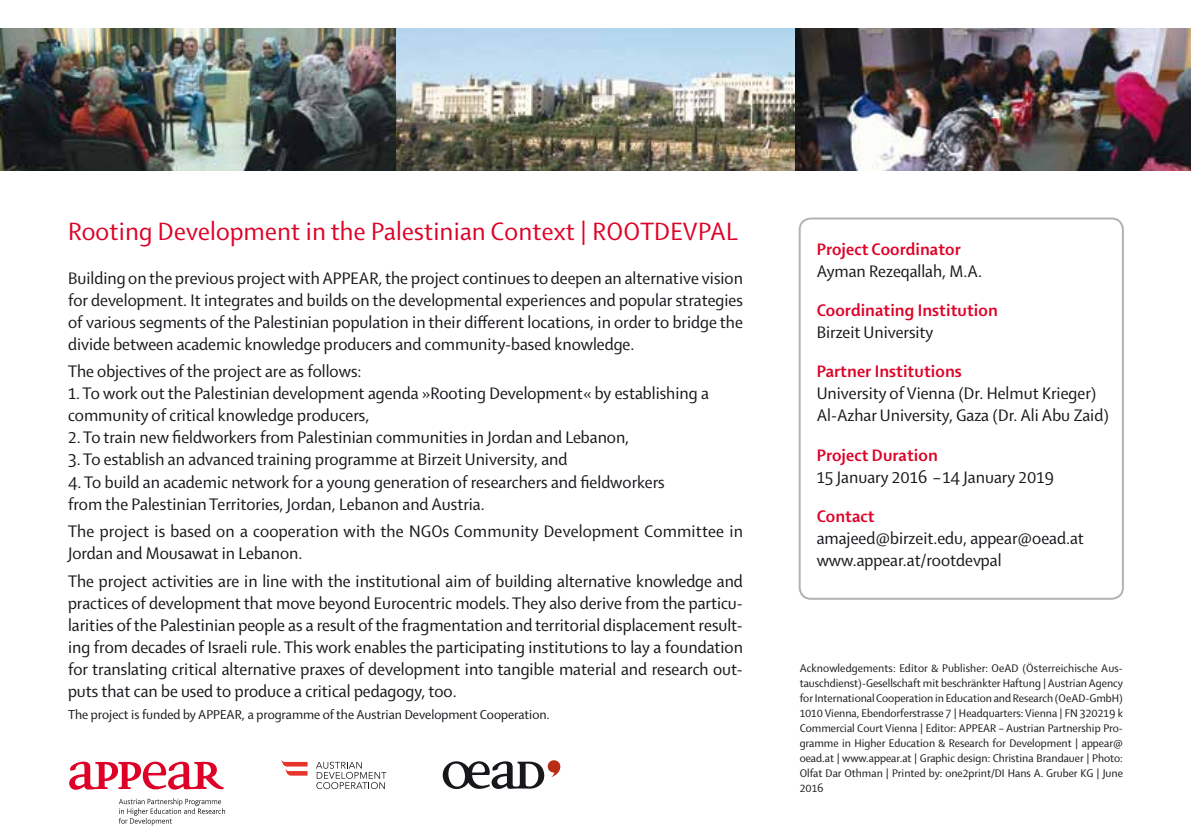
<style>
.page{position:relative;width:1191px;height:840px;background:#fff}
.page>*{position:absolute;margin:0;border:0;box-sizing:border-box;transform-origin:0 0}
.t1{font:27px "Shaker 2";letter-spacing:.005em;color:#dd0328}
.t2{font:18px/22px "Shaker 2";color:#1a171c}
.t3{font:700 18px "Shaker 2";letter-spacing:.005em;color:#dd0328}
.t4{font:14px "Shaker 2";color:#1a171c}
.t5{font:12px/15px "Shaker 2";color:#1a171c;text-align:justify}
</style>
<div class="page">
<div style="left:798px;top:217px;width:326px;height:382px;border:2px solid #b1b3b4;border-radius:11px"></div>
<img style="left:0;top:28px;width:1191px;height:142px">
<svg style="left:69px;top:761px;width:156px;height:64px"></svg>
<svg style="left:316px;top:761px;width:70px;height:27px"></svg>
<svg style="left:281px;top:760px;width:26px;height:15px"></svg>
<svg style="left:443px;top:760px;width:117px;height:28px"></svg>
<h1 class="t1" style="left:68px;top:213px;width:671px">Rooting Development in the Palestinian Context | ROOTDEVPAL</h1>
<p class="t2" style="left:68px;top:266px;width:676px;text-align:justify">Building on the previous project with APPEAR, the project continues to deepen an alternative vision for development. It integrates and builds on the developmental experiences and popular strategies of various segments of the Palestinian population in their different locations, in order to bridge the divide between academic knowledge producers and community-based knowledge.</p>
<p class="t2" style="left:68px;top:359px;width:295px">The objectives of the project are as follows:</p>
<p class="t2" style="left:68px;top:381px;width:642px">1. To work out the Palestinian development agenda »Rooting Development« by establishing a community of critical knowledge producers,</p>
<p class="t2" style="left:68px;top:425px;width:562px">2. To train new fieldworkers from Palestinian communities in Jordan and Lebanon,</p>
<p class="t2" style="left:68px;top:447px;width:501px">3. To establish an advanced training programme at Birzeit University, and</p>
<p class="t2" style="left:68px;top:469px;width:598px">4. To build an academic network for a young generation of researchers and fieldworkers from the Palestinian Territories, Jordan, Lebanon and Austria.</p>
<p class="t2" style="left:68px;top:519px;width:676px">The project is based on a cooperation with the NGOs Community Development Committee in<br>Jordan and Mousawat in Lebanon.</p>
<p class="t2" style="left:68px;top:569px;width:676px;text-align:justify">The project activities are in line with the institutional aim of building alternative knowledge and practices of development that move beyond Eurocentric models. They also derive from the particu&shy;larities of the Palestinian people as a result of the fragmentation and territorial displacement result&shy;ing from decades of Israeli rule. This work enables the participating institutions to lay a foundation for translating critical alternative praxes of development into tangible material and research out&shy;puts that can be used to produce a critical pedagogy, too.</p>
<p class="t4" style="left:68px;top:705px;width:483px">The project is funded by APPEAR, a programme of the Austrian Development Cooperation.</p>
<p class="t3" style="left:816px;top:237px;width:145px">Project Coordinator</p>
<p class="t2" style="left:816px;top:259px;width:167px">Ayman Rezeqallah, M.A.</p>
<p class="t3" style="left:816px;top:298px;width:183px">Coordinating Institution</p>
<p class="t2" style="left:816px;top:320px;width:118px">Birzeit University</p>
<p class="t3" style="left:816px;top:359px;width:147px">Partner Institutions</p>
<p class="t2" style="left:816px;top:381px;width:294px">University of Vienna (Dr. Helmut Krieger)<br>Al-Azhar University, Gaza (Dr. Ali Abu Zaid)</p>
<p class="t3" style="left:816px;top:442px;width:123px">Project Duration</p>
<p class="t2" style="left:816px;top:464px;width:239px">15 January 2016 – 14 January 2019</p>
<p class="t3" style="left:816px;top:503px;width:59px">Contact</p>
<p class="t2" style="left:816px;top:525px;width:269px">amajeed@birzeit.edu, appear@oead.at www.appear.at/rootdevpal</p>
<p class="t5" style="left:799px;top:659px;width:325px">Acknowledgements: Editor &amp; Publisher: OeAD (Österreichische Aus&shy;tauschdienst)-Gesellschaft mit beschränkter Haftung | Austrian Agency for International Cooperation in Education and Research (OeAD-GmbH)<br>1010 Vienna, Ebendorferstrasse 7 | Headquarters: Vienna | FN 320219 k Commercial Court Vienna | Editor: appear</p>
<p class="t5" style="left:799px;top:719px;width:325px;text-indent:199px">– Austrian Partnership Pro&shy;gramme in Higher Education &amp; Research for Development | appear@ oead.at | www.appear.at | Graphic design: Christina Brandauer | Photo:<br>Olfat Dar Othman | Printed by: one2print/DI Hans A. Gruber KG | June 2016</p>
</div>
